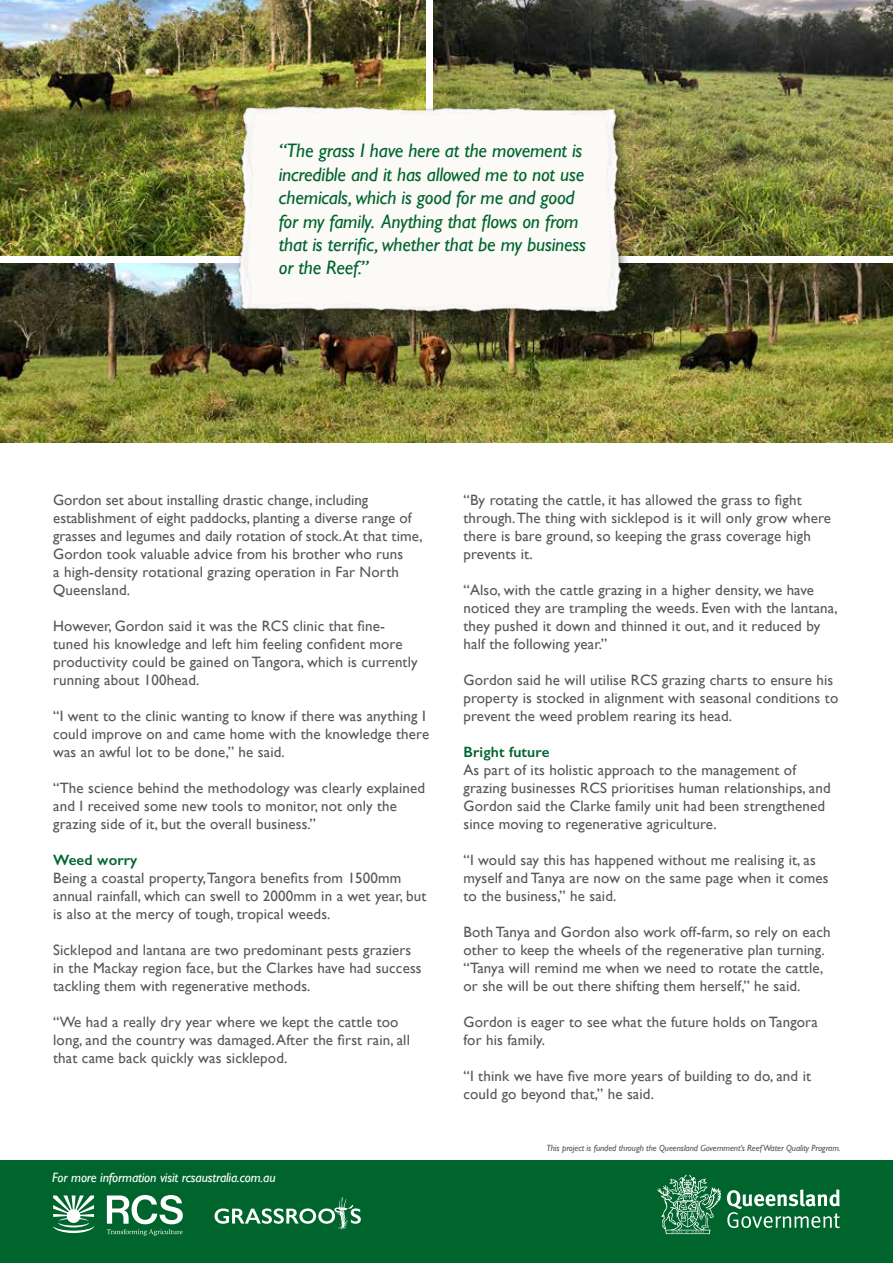
<style>
.page{position:relative;width:893px;height:1263px;background:#fff}
.page>*{position:absolute;margin:0;border:0;box-sizing:border-box;transform-origin:0 0}
.t1{font:italic 19.5px/23.4px "Gill Sans";letter-spacing:-.01em;color:#00652d}
.t2{font:15px/18px "Gill Sans";letter-spacing:.01em;color:#575756}
.t3{font:600 15px "Gill Sans";letter-spacing:.01em;color:#00652d}
.t4{font:italic 13.5px "Gill Sans";letter-spacing:-.01em;color:#fff}
.t5{font:italic 9px "Gill Sans";letter-spacing:-.01em;color:#575756}
</style>
<div class="page">
<img style="left:434px;top:0;width:459px;height:255px">
<img style="left:0;top:0;width:425px;height:255px">
<img style="left:0;top:264px;width:893px;height:178px">
<img style="left:207px;top:78px;width:447px;height:262px">
<div style="left:0;top:1161px;width:893px;height:102px;background:#00652d"></div>
<svg style="left:107px;top:1195px;width:76px;height:41px"></svg>
<svg style="left:53px;top:1195px;width:41px;height:38px"></svg>
<svg style="left:215px;top:1197px;width:146px;height:33px"></svg>
<svg style="left:727px;top:1189px;width:113px;height:39px"></svg>
<svg style="left:657px;top:1174px;width:64px;height:60px"></svg>
<h1 class="t1" style="left:279px;top:139px;width:309px">“The grass I have here at the movement is incredible and it has allowed me to not use chemicals, which is good for me and good for my family. Anything that flows on from that is terrific, whether that be my business or the Reef.”</h1>
<p class="t2" style="left:53px;top:490px;width:371px">Gordon set about installing drastic change, including establishment of eight paddocks, planting a diverse range of grasses and legumes and daily rotation of stock. At that time, Gordon took valuable advice from his brother who runs<br>a high-density rotational grazing operation in Far North Queensland.</p>
<p class="t2" style="left:53px;top:616px;width:366px">However, Gordon said it was the RCS clinic that fine&shy;tuned his knowledge and left him feeling confident more productivity could be gained on Tangora, which is currently running about 100head.</p>
<p class="t2" style="left:53px;top:706px;width:378px">“I went to the clinic wanting to know if there was anything I could improve on and came home with the knowledge there was an awful lot to be done,” he said.</p>
<p class="t2" style="left:53px;top:778px;width:373px">“The science behind the methodology was clearly explained and I received some new tools to monitor, not only the grazing side of it, but the overall business.”</p>
<p class="t3" style="left:53px;top:851px;width:86px">Weed worry</p>
<p class="t2" style="left:53px;top:868px;width:375px">Being a coastal property, Tangora benefits from 1500mm annual rainfall, which can swell to 2000mm in a wet year, but is also at the mercy of tough, tropical weeds.</p>
<p class="t2" style="left:53px;top:940px;width:370px">Sicklepod and lantana are two predominant pests graziers in the Mackay region face, but the Clarkes have had success tackling them with regenerative methods.</p>
<p class="t2" style="left:53px;top:1012px;width:358px">“We had a really dry year where we kept the cattle too long, and the country was damaged. After the first rain, all that came back quickly was sicklepod.</p>
<p class="t4" style="left:52px;top:1170px;width:225px">For more information visit rcsaustralia.com.au</p>
<p class="t2" style="left:463px;top:490px;width:369px">“By rotating the cattle, it has allowed the grass to fight through. The thing with sicklepod is it will only grow where there is bare ground, so keeping the grass coverage high prevents it.</p>
<p class="t2" style="left:463px;top:580px;width:376px">“Also, with the cattle grazing in a higher density, we have noticed they are trampling the weeds. Even with the lantana, they pushed it down and thinned it out, and it reduced by half the following year.”</p>
<p class="t2" style="left:463px;top:670px;width:376px">Gordon said he will utilise RCS grazing charts to ensure his property is stocked in alignment with seasonal conditions to prevent the weed problem rearing its head.</p>
<p class="t3" style="left:463px;top:743px;width:87px">Bright future</p>
<p class="t2" style="left:463px;top:760px;width:369px">As part of its holistic approach to the management of grazing businesses RCS prioritises human relationships, and Gordon said the Clarke family unit had been strengthened since moving to regenerative agriculture.</p>
<p class="t2" style="left:463px;top:850px;width:367px">“I would say this has happened without me realising it, as myself and Tanya are now on the same page when it comes to the business,” he said.</p>
<p class="t2" style="left:463px;top:922px;width:369px">Both Tanya and Gordon also work off-farm, so rely on each other to keep the wheels of the regenerative plan turning. “Tanya will remind me when we need to rotate the cattle, or she will be out there shifting them herself,” he said.</p>
<p class="t2" style="left:463px;top:1012px;width:356px">Gordon is eager to see what the future holds on Tangora for his family.</p>
<p class="t2" style="left:463px;top:1066px;width:349px">“I think we have five more years of building to do, and it could go beyond that,” he said.</p>
<p class="t5" style="left:546px;top:1143px;width:296px">This project is funded through the Queensland Government’s Reef Water Quality Program.</p>
</div>
